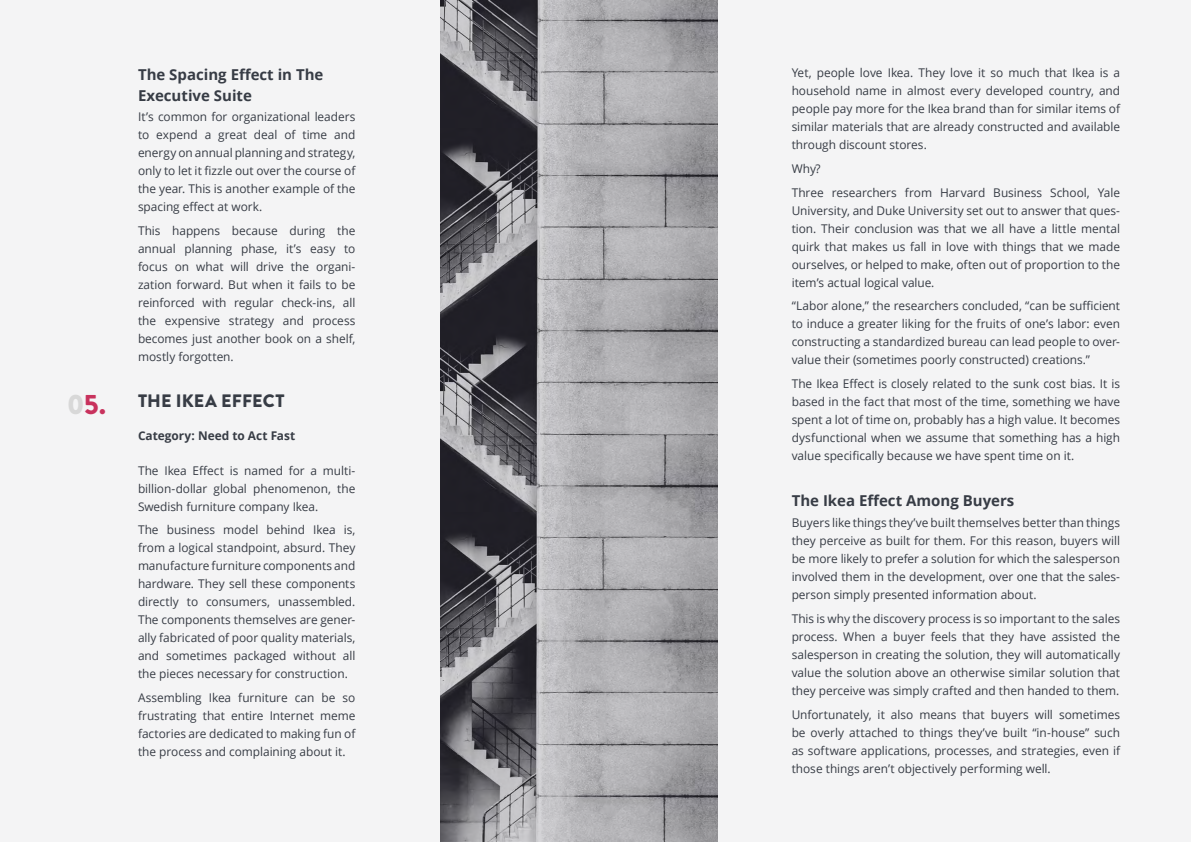
<style>
.page{position:relative;width:1191px;height:842px;background:#fff}
.page>*{position:absolute;margin:0;border:0;box-sizing:border-box;transform-origin:0 0}
.Big_Numbers_1{font:900 28px "Brandon Grotesque";color:#c8325d}
.t1{font:900 18px "Brandon Grotesque";letter-spacing:.01em;color:#373c45}
.t2{font:700 15px/21px "Open Sans";color:#373c45}
.BodyText{font:12px/18px "Open Sans";letter-spacing:-.005em;color:#373c45;text-align:justify}
.t3{font:700 12px "Open Sans";color:#373c45}
.s1{color:#d8d8d8}
</style>
<div class="page">
<div style="left:642px;top:0;width:549px;height:842px;background:#f4f4f5"></div>
<div style="left:0;top:0;width:717px;height:842px;background:#f4f4f5"></div>
<img style="left:440px;top:0;width:277px;height:842px">
<p class="Big_Numbers_1" style="left:67px;top:384px;width:40px"><span class="s1">0</span>5.</p>
<h4 class="t2" style="left:138px;top:63px;width:187px">The Spacing Effect in The<br>Executive Suite</h4>
<p class="BodyText" style="left:138px;top:108px;width:219px">It’s common for organizational leaders to expend a great deal of time and energy on annual planning and strategy, only to let it fizzle out over the course of the year. This is another example of the spacing effect at work.</p>
<p class="BodyText" style="left:138px;top:221px;width:219px">This happens because during the annual planning phase, it’s easy to focus on what will drive the organi&shy;zation forward. But when it fails to be reinforced with regular check-ins, all the expensive strategy and process becomes just another book on a shelf, mostly forgotten.</p>
<h3 class="t1" style="left:138px;top:388px;width:148px">THE IKEA EFFECT</h3>
<h2 class="t3" style="left:138px;top:427px;width:159px">Category: Need to Act Fast</h2>
<p class="BodyText" style="left:138px;top:461px;width:219px">The Ikea Effect is named for a multi&shy;billion-dollar global phenomenon, the Swedish furniture company Ikea.</p>
<p class="BodyText" style="left:138px;top:521px;width:219px">The business model behind Ikea is, from a logical standpoint, absurd. They manufacture furniture components and hardware. They sell these components directly to consumers, unassembled.<br>The components themselves are gener&shy;ally fabricated of poor quality materials, and sometimes packaged without all the pieces necessary for construction.</p>
<p class="BodyText" style="left:138px;top:688px;width:219px">Assembling Ikea furniture can be so frustrating that entire Internet meme factories are dedicated to making fun of the process and complaining about it.</p>
<p class="BodyText" style="left:791px;top:64px;width:330px">Yet, people love Ikea. They love it so much that Ikea is a household name in almost every developed country, and people pay more for the Ikea brand than for similar items of similar materials that are already constructed and available through discount stores.</p>
<p class="BodyText" style="left:791px;top:159px;width:30px">Why?</p>
<p class="BodyText" style="left:791px;top:183px;width:330px">Three researchers from Harvard Business School, Yale University, and Duke University set out to answer that ques&shy;tion. Their conclusion was that we all have a little mental quirk that makes us fall in love with things that we made ourselves, or helped to make, often out of proportion to the item’s actual logical value.</p>
<p class="BodyText" style="left:791px;top:297px;width:330px">“Labor alone,” the researchers concluded, “can be sufficient to induce a greater liking for the fruits of one’s labor: even constructing a standardized bureau can lead people to over&shy;value their (sometimes poorly constructed) creations.”</p>
<p class="BodyText" style="left:791px;top:374px;width:330px">The Ikea Effect is closely related to the sunk cost bias. It is based in the fact that most of the time, something we have spent a lot of time on, probably has a high value. It becomes dysfunctional when we assume that something has a high value specifically because we have spent time on it.</p>
<h4 class="t2" style="left:791px;top:490px;width:224px">The Ikea Effect Among Buyers</h4>
<p class="BodyText" style="left:791px;top:514px;width:330px">Buyers like things they’ve built themselves better than things they perceive as built for them. For this reason, buyers will be more likely to prefer a solution for which the salesperson involved them in the development, over one that the sales&shy;person simply presented information about.</p>
<p class="BodyText" style="left:791px;top:609px;width:330px">This is why the discovery process is so important to the sales process. When a buyer feels that they have assisted the salesperson in creating the solution, they will automatically value the solution above an otherwise similar solution that they perceive was simply crafted and then handed to them.</p>
<p class="BodyText" style="left:791px;top:705px;width:330px">Unfortunately, it also means that buyers will sometimes be overly attached to things they’ve built “in-house” such as software applications, processes, and strategies, even if those things aren’t objectively performing well.</p>
</div>
